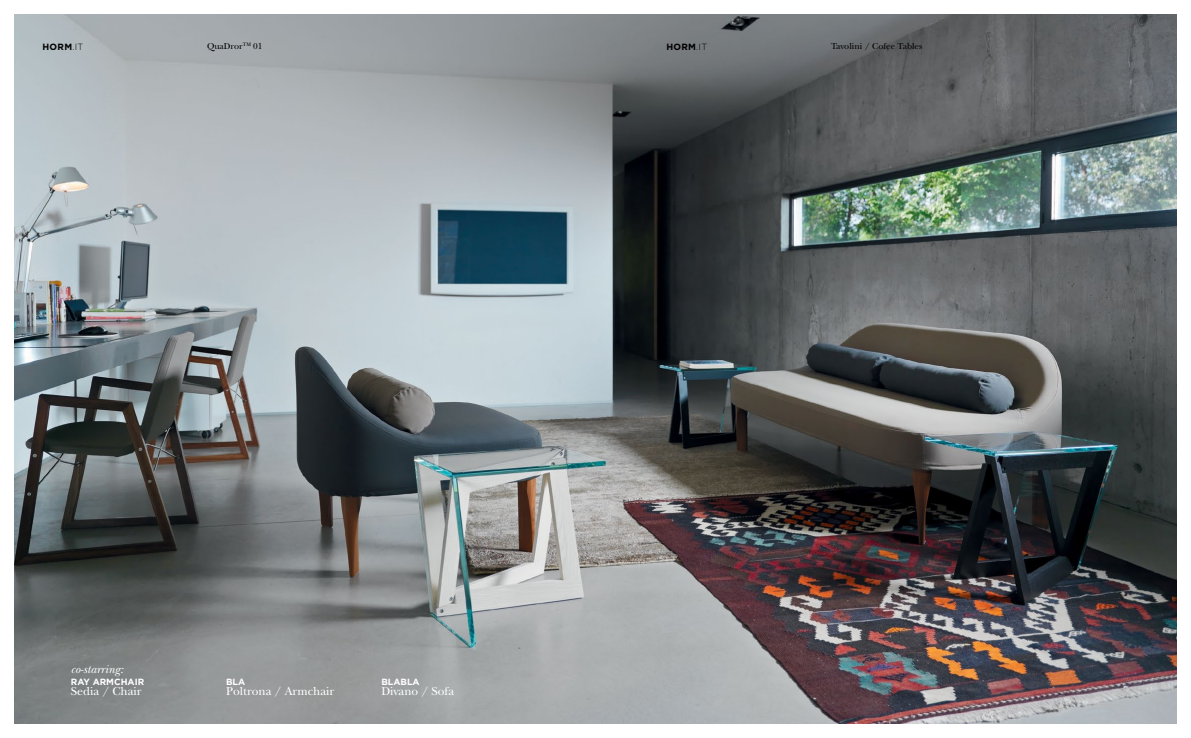
<style>
.page{position:relative;width:1191px;height:738px;background:#fff}
.page>*{position:absolute;margin:0;border:0;box-sizing:border-box;transform-origin:0 0}
.t1{font:12px "New Baskerville";color:#fff}
.t2{font:italic 12px "New Baskerville";color:#fff}
.t3{font:9px "New Baskerville Std";color:#000}
.t4{font:700 9px "Gotham Pro";color:#fff}
.t5{font:700 9px "Gotham";color:#000}
.t6{font:5.2px "New Baskerville Std";color:#000}
.s1{font-size:9px}
.s2{font-weight:300}
</style>
<div class="page">
<img style="left:14px;top:14px;width:1162px;height:709px">
<p class="t6" style="left:243px;top:41px;width:21px">TM <span class="s1">01</span></p>
<p class="t3" style="left:831px;top:41px;width:93px">Tavolini / Cofee Tables</p>
<p class="t5" style="left:43px;top:41px;width:41px">HORM<span class="s2">.iT</span></p>
<p class="t3" style="left:207px;top:41px;width:37px">QuaDror</p>
<p class="t5" style="left:666px;top:41px;width:41px">HORM<span class="s2">.iT</span></p>
<p class="t2" style="left:71px;top:662px;width:54px">co-starring:</p>
<p class="t4" style="left:71px;top:676px;width:75px">RAY ARMCHAIR</p>
<p class="t1" style="left:71px;top:684px;width:72px">Sedia / Chair</p>
<p class="t4" style="left:226px;top:676px;width:21px">BLA</p>
<p class="t1" style="left:226px;top:684px;width:110px">Poltrona / Armchair</p>
<p class="t4" style="left:381px;top:676px;width:40px">BLABLA</p>
<p class="t1" style="left:381px;top:684px;width:74px">Divano / Sofa</p>
</div>
